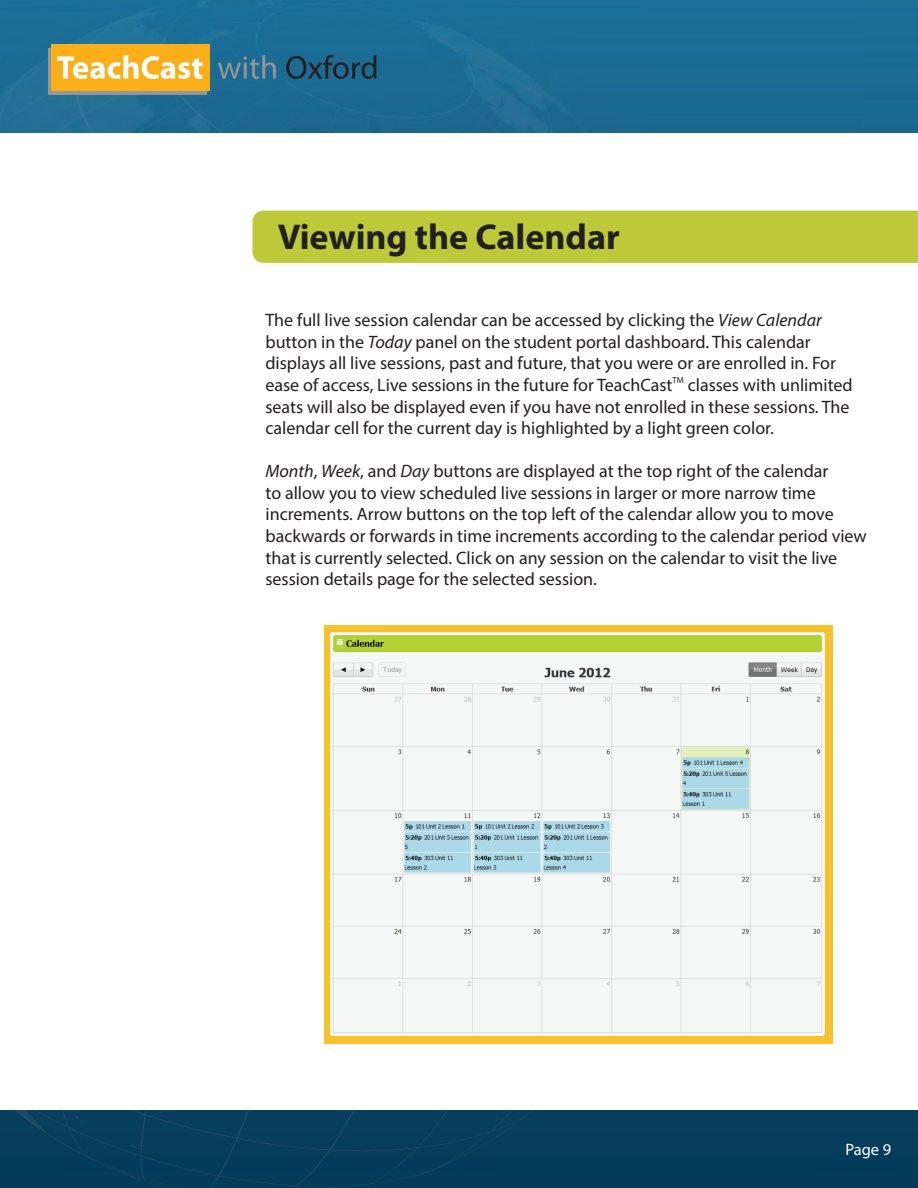
<style>
.page{position:relative;width:918px;height:1188px;background:#fff}
.page>*{position:absolute;margin:0;border:0;box-sizing:border-box;transform-origin:0 0}
.Paragraph_Style_1{font:700 36px "Myriad Pro";color:#231f20}
.t1{font:18px/21.6px "Myriad Pro";color:#231f20}
.t2{font:16.5px "Myriad Pro";color:#fff}
.s1{font-style:italic}
</style>
<div class="page">
<img style="left:0;top:0;width:918px;height:133px">
<div style="left:0;top:1111px;width:918px;height:77px;background:#063d5a"></div>
<div style="left:48px;top:48px;width:159px;height:47px;background:#939598"></div>
<div style="left:51px;top:45px;width:159px;height:46px;background:#faaf18"></div>
<svg style="left:57px;top:55px;width:145px;height:24px"></svg>
<svg style="left:218px;top:55px;width:58px;height:24px"></svg>
<svg style="left:286px;top:55px;width:91px;height:24px;background:#1d536f"></svg>
<div style="left:252px;top:211px;width:666px;height:52px;background:#bec939"></div>
<div style="left:324px;top:626px;width:508px;height:418px;background:#f5c329"></div>
<img style="left:331px;top:633px;width:494px;height:403px">
<p class="Paragraph_Style_1" style="left:278px;top:213px;width:343px">Viewing the Calendar</p>
<p class="t1" style="left:265px;top:309px;width:589px">The full live session calendar can be accessed by clicking the <span class="s1">View Calendar </span>button in the <span class="s1">Today</span> panel on the student portal dashboard. This calendar displays all live sessions, past and future, that you were or are enrolled in. For ease of access, Live sessions in the future for TeachCast<sup>TM</sup> classes with unlimited seats will also be displayed even if you have not enrolled in these sessions. The calendar cell for the current day is highlighted by a light green color.</p>
<p class="t1" style="left:265px;top:460px;width:603px"><span class="s1">Month</span>, <span class="s1">Week</span>, and <span class="s1">Day</span> buttons are displayed at the top right of the calendar<br>to allow you to view scheduled live sessions in larger or more narrow time increments. Arrow buttons on the top left of the calendar allow you to move backwards or forwards in time increments according to the calendar period view that is currently selected. Click on any session on the calendar to visit the live session details page for the selected session.</p>
<p class="t2" style="left:845px;top:1140px;width:47px">Page 9</p>
</div>
